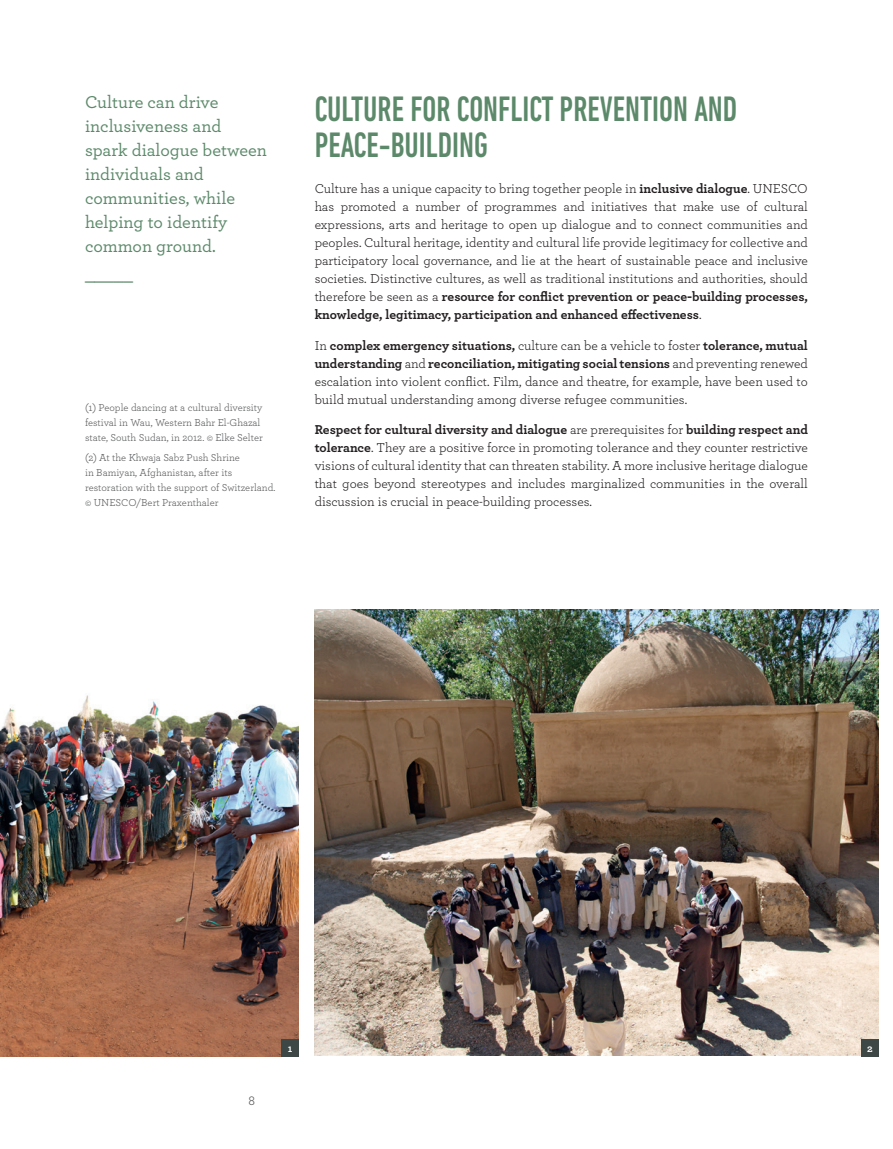
<style>
.page{position:relative;width:893px;height:1149px;background:#fff}
.page>*{position:absolute;margin:0;border:0;box-sizing:border-box;transform-origin:0 0}
.t1{font:500 condensed 36px/36px "DIN Next LT Pro";color:#5c896a;scale:.9 1}
.t2{font:500 18px/24px "Archer";color:#5c896a}
.t3{font:13.5px/18px "Archer";color:#231f20;text-align:justify}
.t4{font:13.5px "Archer";color:#57585a}
.t5{font:10.5px/15px "Archer";color:#57585a}
.t6{font:700 10.5px "Archer";color:#fff}
.s1{font-weight:700}
</style>
<div class="page">
<img style="left:315px;top:609px;width:563px;height:445px">
<img style="left:0;top:695px;width:299px;height:360px">
<div style="left:282px;top:1038px;width:17px;height:17px;background:#3d4746"></div>
<div style="left:861px;top:1038px;width:17px;height:17px;background:#3d4746"></div>
<h2 class="t2" style="left:85px;top:89px;width:184px">Culture can drive inclusiveness and spark dialogue between individuals and communities, while helping to identify common ground.</h2>
<h2 class="t2" style="left:85px;top:261px;width:49px">_____</h2>
<p class="t5" style="left:85px;top:399px;width:179px">(1) People dancing at a cultural diversity festival in Wau, Western Bahr El-Ghazal state, South Sudan, in 2012. © Elke Selter</p>
<p class="t5" style="left:85px;top:449px;width:192px">(2) At the Khwaja Sabz Push Shrine<br>in Bamiyan, Afghanistan, after its restoration with the support of Switzerland. © UNESCO/Bert Praxenthaler</p>
<h1 class="t1" style="left:315px;top:90px;width:471px">CULTURE FOR CONFLICT PREVENTION AND<br>PEACE-BUILDING</h1>
<p class="t3" style="left:315px;top:178px;width:495px">Culture has a unique capacity to bring together people in <span class="s1">inclusive dialogue</span>. UNESCO has promoted a number of programmes and initiatives that make use of cultural expressions, arts and heritage to open up dialogue and to connect communities and peoples. Cultural heritage, identity and cultural life provide legitimacy for collective and participatory local governance, and lie at the heart of sustainable peace and inclusive societies. Distinctive cultures, as well as traditional institutions and authorities, should therefore be seen as a <span class="s1">resource for conflict prevention or peace-building processes, knowledge, legitimacy, participation and enhanced effectiveness</span>.</p>
<p class="t3" style="left:315px;top:335px;width:495px">In <span class="s1">complex emergency situations,</span> culture can be a vehicle to foster <span class="s1">tolerance, mutual understanding</span> and <span class="s1">reconciliation, mitigating social tensions</span> and preventing renewed escalation into violent conflict. Film, dance and theatre, for example, have been used to build mutual understanding among diverse refugee communities.</p>
<p class="t3" style="left:315px;top:420px;width:495px"><span class="s1">Respect for cultural diversity and dialogue</span> are prerequisites for <span class="s1">building respect and tolerance</span>. They are a positive force in promoting tolerance and they counter restrictive visions of cultural identity that can threaten stability. A more inclusive heritage dialogue that goes beyond stereotypes and includes marginalized communities in the overall discussion is crucial in peace-building processes.</p>
<p class="t4" style="left:249px;top:1090px;width:8px">8</p>
<p class="t6" style="left:288px;top:1039px;width:6px">1</p>
<p class="t6" style="left:867px;top:1039px;width:7px">2</p>
</div>
